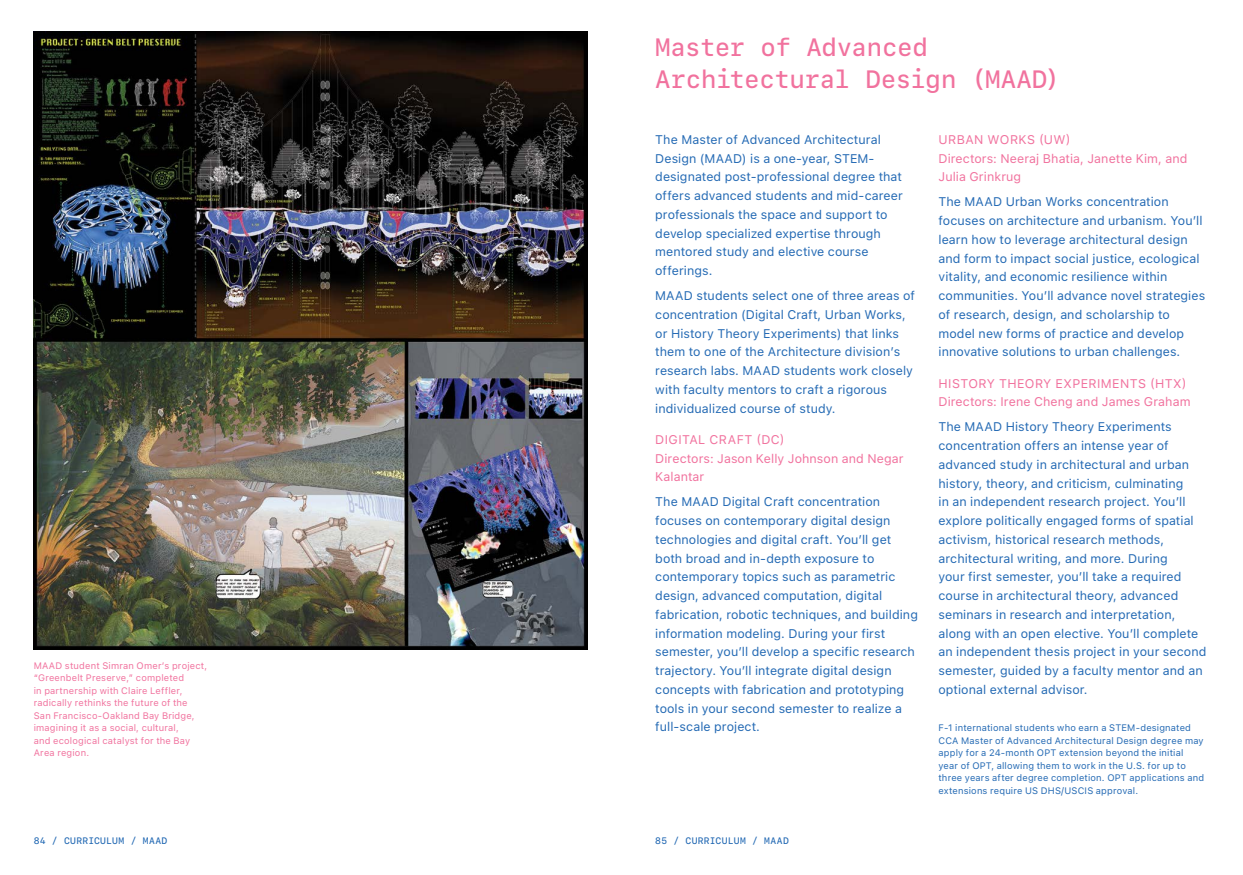
<style>
.page{position:relative;width:1243px;height:875px;background:#fff}
.page>*{position:absolute;margin:0;border:0;box-sizing:border-box;transform-origin:0 0}
.t1{font:500 25px/31.2px "SF Mono";letter-spacing:-.015em;color:#f1729e}
.t2{font:12.5px/18.8px "SF Pro Text";letter-spacing:.005em;color:#246ab4}
.t3{font:12.5px/18.8px "SF Pro Text";letter-spacing:.01em;color:#f1729e}
.t4{font:9.38px/12.5px "SF Pro Text";letter-spacing:.02em;color:#246ab4}
.t5{font:9.38px/12.5px "SF Pro Text";letter-spacing:.02em;color:#f1729e}
.t6{font:500 9.38px "SF Mono";letter-spacing:.04em;color:#246ab4}
</style>
<div class="page">
<img style="left:34px;top:31px;width:554px;height:618px">
<p class="t5" style="left:34px;top:659px;width:175px">MAAD student Simran Omer’s project, “Greenbelt Preserve,” completed<br>in partnership with Claire Leffler, radically rethinks the future of the<br>San Francisco-Oakland Bay Bridge, imagining it as a social, cultural,<br>and ecological catalyst for the Bay<br>Area region.</p>
<h1 class="t1" style="left:655px;top:32px;width:406px">Master of Advanced<br>Architectural Design (MAAD)</h1>
<p class="t2" style="left:655px;top:130px;width:249px">The Master of Advanced Architectural Design (MAAD) is a one-year, STEM&shy;designated post-professional degree that offers advanced students and mid-career professionals the space and support to develop specialized expertise through mentored study and elective course offerings.</p>
<p class="t2" style="left:655px;top:286px;width:261px">MAAD students select one of three areas of concentration (Digital Craft, Urban Works, or History Theory Experiments) that links them to one of the Architecture division’s research labs. MAAD students work closely with faculty mentors to craft a rigorous individualized course of study.</p>
<p class="t3" style="left:655px;top:430px;width:250px">DIGITAL CRAFT (DC)<br>Directors: Jason Kelly Johnson and Negar<br>Kalantar</p>
<p class="t2" style="left:655px;top:493px;width:264px">The MAAD Digital Craft concentration focuses on contemporary digital design technologies and digital craft. You’ll get both broad and in-depth exposure to contemporary topics such as parametric design, advanced computation, digital fabrication, robotic techniques, and building information modeling. During your first semester, you’ll develop a specific research trajectory. You’ll integrate digital design concepts with fabrication and prototyping tools in your second semester to realize a full-scale project.</p>
<p class="t3" style="left:938px;top:130px;width:250px">URBAN WORKS (UW)<br>Directors: Neeraj Bhatia, Janette Kim, and<br>Julia Grinkrug</p>
<p class="t2" style="left:938px;top:193px;width:268px">The MAAD Urban Works concentration focuses on architecture and urbanism. You’ll learn how to leverage architectural design and form to impact social justice, ecological vitality, and economic resilience within communities. You’ll advance novel strategies of research, design, and scholarship to model new forms of practice and develop innovative solutions to urban challenges.</p>
<p class="t3" style="left:938px;top:374px;width:253px">HISTORY THEORY EXPERIMENTS (HTX)<br>Directors: Irene Cheng and James Graham</p>
<p class="t2" style="left:938px;top:418px;width:269px">The MAAD History Theory Experiments concentration offers an intense year of advanced study in architectural and urban history, theory, and criticism, culminating<br>in an independent research project. You’ll explore politically engaged forms of spatial activism, historical research methods, architectural writing, and more. During<br>your first semester, you’ll take a required course in architectural theory, advanced seminars in research and interpretation, along with an open elective. You’ll complete an independent thesis project in your second semester, guided by a faculty mentor and an optional external advisor.</p>
<p class="t4" style="left:938px;top:722px;width:267px">F-1 international students who earn a STEM-designated CCA Master of Advanced Architectural Design degree may apply for a 24-month OPT extension beyond the initial year of OPT, allowing them to work in the U.S. for up to three years after degree completion. OPT applications and extensions require US DHS/USCIS approval.</p>
<p class="t6" style="left:34px;top:833px;width:135px">84 / CURRICULUM / MAAD</p>
<p class="t6" style="left:655px;top:833px;width:135px">85 / CURRICULUM / MAAD</p>
</div>
